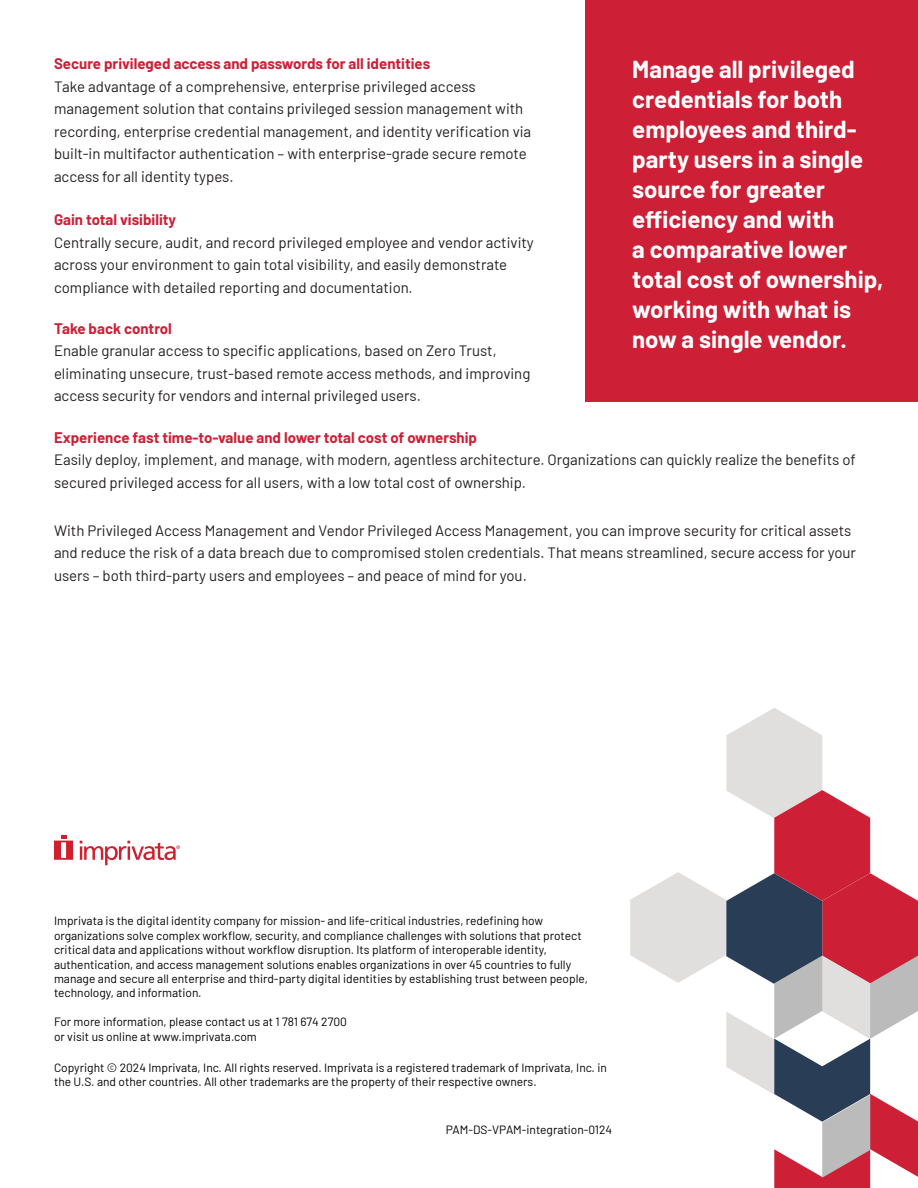
<style>
.page{position:relative;width:918px;height:1188px;background:#fff}
.page>*{position:absolute;margin:0;border:0;box-sizing:border-box;transform-origin:0 0}
.t1{font:700 24px/30px "Barlow";color:#fff}
.Body___Body_copy___Datasheet{font:15px/22.5px "Barlow";color:#231f20}
.H4___Nested_section_heading___Datasheet{font:700 15px "Barlow";color:#cd1f36}
.Small_body___Small_body_copy{font:12px/14.4px "Barlow";color:#000}
</style>
<div class="page">
<div style="left:585px;top:0;width:333px;height:402px;background:#cd1f36"></div>
<svg style="left:630px;top:708px;width:288px;height:480px"></svg>
<svg style="left:54px;top:835px;width:19px;height:25px"></svg>
<svg style="left:80px;top:841px;width:100px;height:24px"></svg>
<p class="H4___Nested_section_heading___Datasheet" style="left:54px;top:52px;width:378px">Secure privileged access and passwords for all identities</p>
<p class="Body___Body_copy___Datasheet" style="left:54px;top:74px;width:479px">Take advantage of a comprehensive, enterprise privileged access management solution that contains privileged session management with recording, enterprise credential management, and identity verification via built-in multifactor authentication – with enterprise-grade secure remote access for all identity types.</p>
<p class="H4___Nested_section_heading___Datasheet" style="left:54px;top:208px;width:124px">Gain total visibility</p>
<p class="Body___Body_copy___Datasheet" style="left:54px;top:230px;width:481px">Centrally secure, audit, and record privileged employee and vendor activity across your environment to gain total visibility, and easily demonstrate compliance with detailed reporting and documentation.</p>
<p class="H4___Nested_section_heading___Datasheet" style="left:54px;top:317px;width:119px">Take back control</p>
<p class="Body___Body_copy___Datasheet" style="left:54px;top:339px;width:478px">Enable granular access to specific applications, based on Zero Trust, eliminating unsecure, trust-based remote access methods, and improving access security for vendors and internal privileged users.</p>
<p class="H4___Nested_section_heading___Datasheet" style="left:54px;top:426px;width:425px">Experience fast time-to-value and lower total cost of ownership</p>
<p class="Body___Body_copy___Datasheet" style="left:54px;top:447px;width:803px">Easily deploy, implement, and manage, with modern, agentless architecture. Organizations can quickly realize the benefits of secured privileged access for all users, with a low total cost of ownership.</p>
<p class="Body___Body_copy___Datasheet" style="left:54px;top:518px;width:804px">With Privileged Access Management and Vendor Privileged Access Management, you can improve security for critical assets and reduce the risk of a data breach due to compromised stolen credentials. That means streamlined, secure access for your users – both third-party users and employees – and peace of mind for you.</p>
<p class="t1" style="left:632px;top:52px;width:253px">Manage all privileged credentials for both employees and third&shy;party users in a single source for greater efficiency and with<br>a comparative lower total cost of ownership, working with what is now a single vendor.</p>
<p class="Small_body___Small_body_copy" style="left:54px;top:913px;width:535px">Imprivata is the digital identity company for mission- and life-critical industries, redefining how organizations solve complex workflow, security, and compliance challenges with solutions that protect critical data and applications without workflow disruption. Its platform of interoperable identity, authentication, and access management solutions enables organizations in over 45 countries to fully manage and secure all enterprise and third-party digital identities by establishing trust between people, technology, and information.</p>
<p class="Small_body___Small_body_copy" style="left:54px;top:1014px;width:294px">For more information, please contact us at 1 781 674 2700</p>
<p class="Small_body___Small_body_copy" style="left:54px;top:1028px;width:204px">or visit us online at www.imprivata.com</p>
<p class="Small_body___Small_body_copy" style="left:54px;top:1060px;width:554px">Copyright © 2024 Imprivata, Inc. All rights reserved. Imprivata is a registered trademark of Imprivata, Inc. in the U.S. and other countries. All other trademarks are the property of their respective owners.</p>
<p class="Small_body___Small_body_copy" style="left:446px;top:1122px;width:168px">PAM-DS-VPAM-integration-0124</p>
</div>
